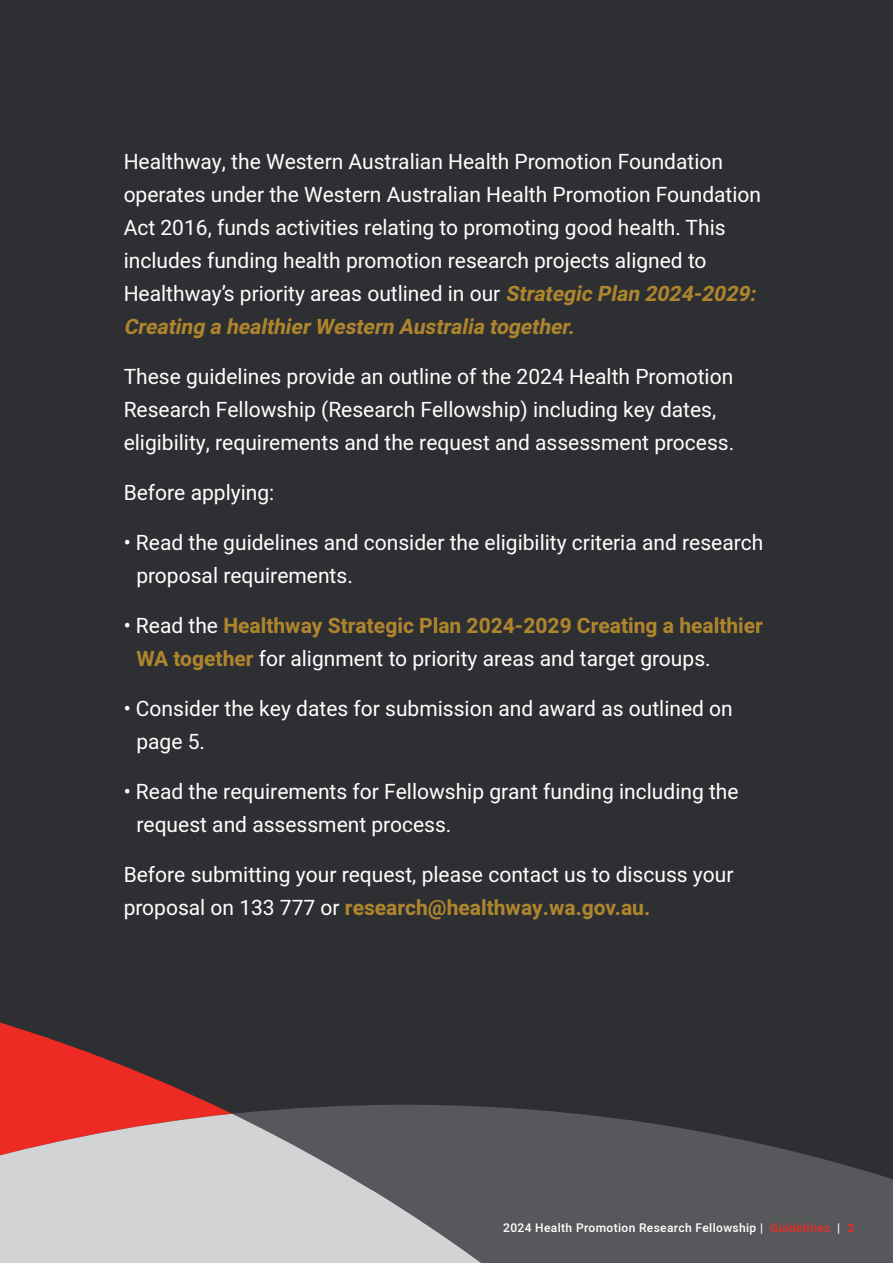
<style>
.page{position:relative;width:893px;height:1263px;background:#fff}
.page>*{position:absolute;margin:0;border:0;box-sizing:border-box;transform-origin:0 0}
.t1{font:21px/33px "Heebo";color:#fff}
.t2{font:700 21px/33px "Heebo";color:#ae852d}
.t3{font:500 12px "Heebo";letter-spacing:.03em;color:#fff}
.s1{font-weight:700;font-style:italic;color:#ae852d}
.s2{font-weight:400;color:#fff}
.s3{font-weight:700;color:#ae852d}
.s4{color:#ed2a24}
.s5{font-weight:700;font-size:11.25px;color:#ed2a24}
</style>
<div class="page">
<div style="left:0;top:0;width:893px;height:1190px;background:#2d2f32"></div>
<svg style="left:0;top:1022px;width:214px;height:83px;fill:#ed2a24"></svg>
<svg style="left:0;top:1105px;width:576px;height:9px"></svg>
<svg style="left:0;top:1114px;width:893px;height:149px;background:#868284"></svg>
<p class="t1" style="left:124px;top:145px;width:639px">Healthway, the Western Australian Health Promotion Foundation operates under the Western Australian Health Promotion Foundation Act 2016, funds activities relating to promoting good health. This includes funding health promotion research projects aligned to Healthway’s priority areas outlined in our <span class="s1">Strategic Plan 2024-2029:<br>Creating a healthierWestern Australia together.</span></p>
<p class="t1" style="left:124px;top:360px;width:612px">These guidelines provide an outline of the 2024 Health Promotion<br>Research Fellowship (Research Fellowship) including key dates, eligibility, requirements and the request and assessment process.</p>
<p class="t1" style="left:124px;top:476px;width:152px">Before applying:</p>
<p class="t1" style="left:136px;top:526px;width:628px;text-indent:-13px">• Read the guidelines and consider the eligibility criteria and research proposal requirements.</p>
<p class="t2" style="left:136px;top:609px;width:628px;text-indent:-13px"><span class="s2">• Read the</span> Healthway Strategic Plan 2024-2029 Creating a healthier<br>WA together <span class="s2">for alignment to priority areas and target groups.</span></p>
<p class="t1" style="left:136px;top:692px;width:598px;text-indent:-13px">• Consider the key dates for submission and award as outlined on page 5.</p>
<p class="t1" style="left:136px;top:775px;width:604px;text-indent:-13px">• Read the requirements for Fellowship grant funding including the request and assessment process.</p>
<p class="t1" style="left:124px;top:858px;width:611px">Before submitting your request, please contact us to discuss your proposal on 133 777 or <span class="s3">research@healthway.wa.gov.au.</span></p>
<p class="t3" style="left:503px;top:1219px;width:353px">2024 Health Promotion Research Fellowship | <span class="s4">Guidelines</span> | <span class="s5">2</span></p>
</div>
